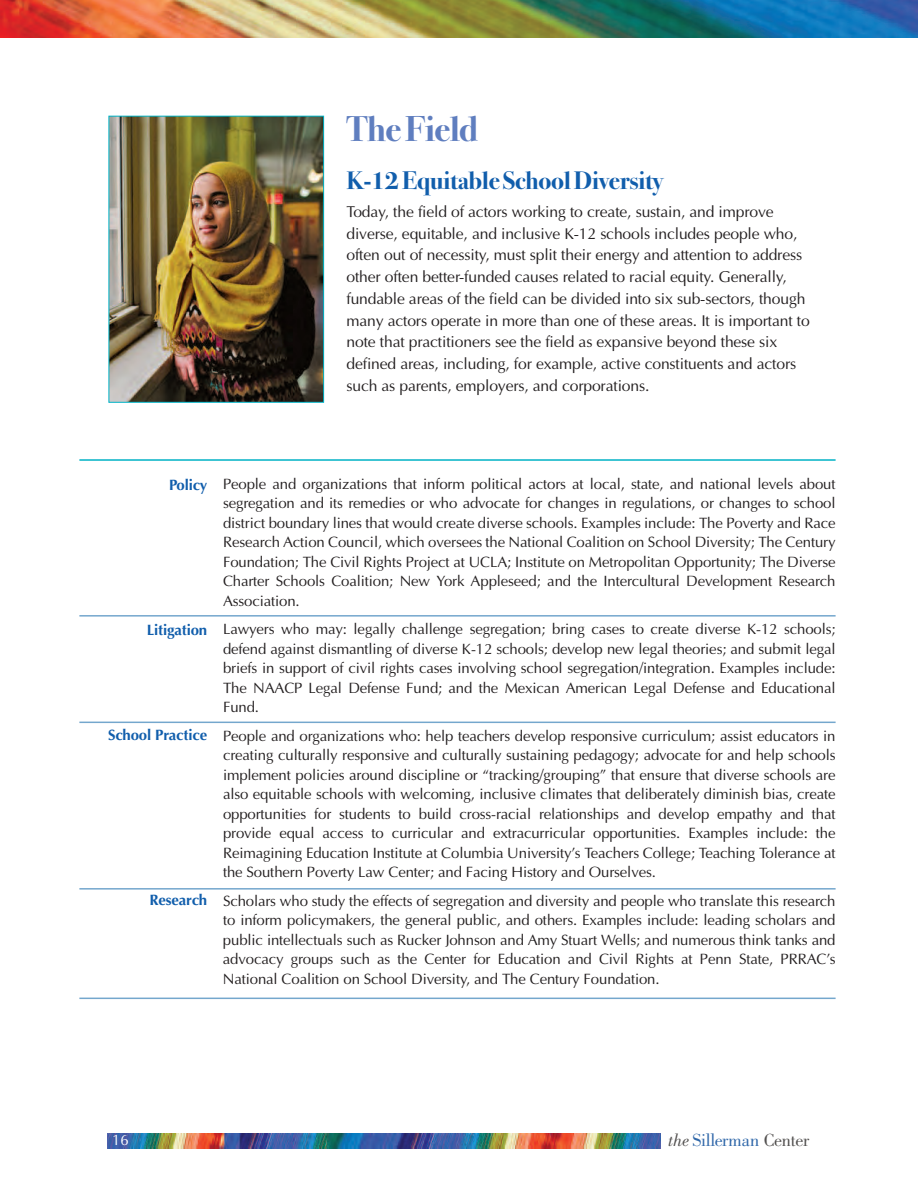
<style>
.page{position:relative;width:918px;height:1188px;background:#fff}
.page>*{position:absolute;margin:0;border:0;box-sizing:border-box;transform-origin:0 0}
.t1{font:700 36px "Bodoni Svty Two ITCTT";letter-spacing:-.02em;color:#5f7ebf}
.t2{font:700 25.5px "Bodoni Svty Two ITCTT";letter-spacing:-.015em;color:#115eac}
.t3{font:18.15px "Bodoni";letter-spacing:-.02em;color:#2f67a9}
.t4{font:15.75px/21.8px "Optima";letter-spacing:-.01em;color:#231f20}
.t5{font:15px/19.5px "Optima";letter-spacing:-.01em;color:#231f20;text-align:justify}
.t6{font:700 15px "Optima";letter-spacing:-.01em;color:#115eac}
.t7{font:15px "Optima";color:#fff}
.s1{font-style:italic;color:#52504f}
.s2{color:#52504f}
</style>
<div class="page">
<img style="left:0;top:0;width:918px;height:38px">
<img style="left:108px;top:1134px;width:553px;height:14px">
<img style="left:111px;top:118px;width:211px;height:283px">
<div style="left:109px;top:116px;width:215px;height:287px;border:1px solid #00b2c5"></div>
<hr style="left:79px;top:459px;width:757px;height:2px;background:#00b2c5">
<hr style="left:79px;top:722px;width:757px;height:1px;background:#74a7cd">
<hr style="left:79px;top:888px;width:757px;height:2px;background:#74a7cd">
<hr style="left:79px;top:998px;width:757px;height:1px;background:#74a7cd">
<hr style="left:79px;top:615px;width:757px;height:2px;background:#74a7cd">
<h1 class="t1" style="left:347px;top:99px;width:133px">The Field</h1>
<h2 class="t2" style="left:347px;top:160px;width:318px">K-12 Equitable School Diversity</h2>
<p class="t4" style="left:347px;top:201px;width:465px">Today, the field of actors working to create, sustain, and improve diverse, equitable, and inclusive K-12 schools includes people who, often out of necessity, must split their energy and attention to address other often better-funded causes related to racial equity. Generally, fundable areas of the field can be divided into six sub-sectors, though many actors operate in more than one of these areas. It is important to note that practitioners see the field as expansive beyond these six defined areas, including, for example, active constituents and actors such as parents, employers, and corporations.</p>
<p class="t6" style="left:169px;top:477px;width:40px">Policy</p>
<p class="t6" style="left:147px;top:621px;width:62px">Litigation</p>
<p class="t6" style="left:108px;top:726px;width:101px">School Practice</p>
<p class="t6" style="left:150px;top:891px;width:59px">Research</p>
<p class="t5" style="left:223px;top:474px;width:614px">People and organizations that inform political actors at local, state, and national levels about segregation and its remedies or who advocate for changes in regulations, or changes to school district boundary lines that would create diverse schools. Examples include: The Poverty and Race Research Action Council, which oversees the National Coalition on School Diversity; The Century Foundation; The Civil Rights Project at UCLA; Institute on Metropolitan Opportunity; The Diverse Charter Schools Coalition; New York Appleseed; and the Intercultural Development Research Association.</p>
<p class="t5" style="left:223px;top:619px;width:614px">Lawyers who may: legally challenge segregation; bring cases to create diverse K-12 schools; defend against dismantling of diverse K-12 schools; develop new legal theories; and submit legal briefs in support of civil rights cases involving school segregation/integration. Examples include:<br>The NAACP Legal Defense Fund; and the Mexican American Legal Defense and Educational Fund.</p>
<p class="t5" style="left:223px;top:726px;width:614px">People and organizations who: help teachers develop responsive curriculum; assist educators in creating culturally responsive and culturally sustaining pedagogy; advocate for and help schools implement policies around discipline or “tracking/grouping” that ensure that diverse schools are also equitable schools with welcoming, inclusive climates that deliberately diminish bias, create opportunities for students to build cross-racial relationships and develop empathy and that provide equal access to curricular and extracurricular opportunities. Examples include: the Reimagining Education Institute at Columbia University’s Teachers College; Teaching Tolerance at the Southern Poverty Law Center; and Facing History and Ourselves.</p>
<p class="t5" style="left:223px;top:891px;width:614px">Scholars who study the effects of segregation and diversity and people who translate this research to inform policymakers, the general public, and others. Examples include: leading scholars and public intellectuals such as Rucker Johnson and Amy Stuart Wells; and numerous think tanks and advocacy groups such as the Center for Education and Civil Rights at Penn State, PRRAC’s National Coalition on School Diversity, and The Century Foundation.</p>
<p class="t7" style="left:112px;top:1131px;width:18px">16</p>
<p class="t3" style="left:668px;top:1134px;width:142px"><span class="s1">the</span> Sillerman <span class="s2">Center</span></p>
</div>
